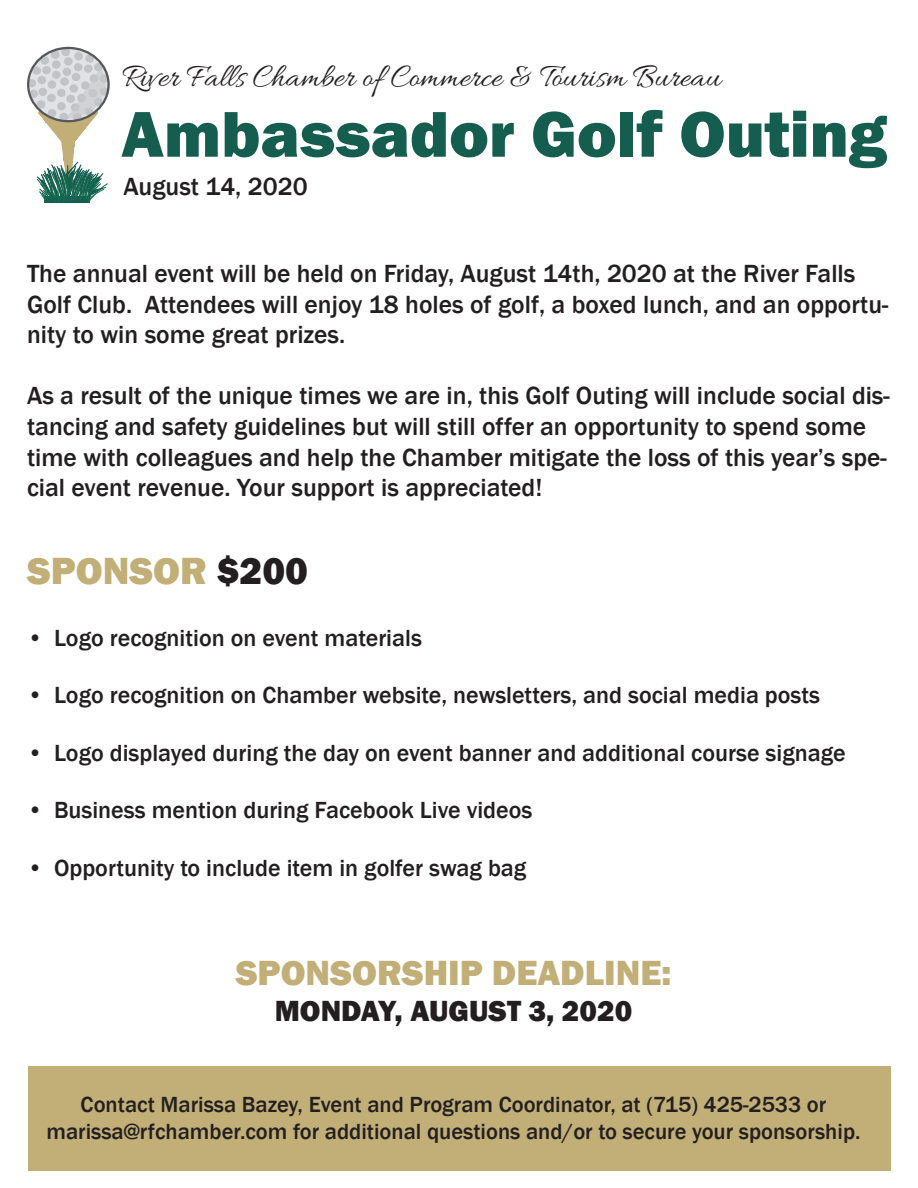
<style>
.page{position:relative;width:918px;height:1188px;background:#fff}
.page>*{position:absolute;margin:0;border:0;box-sizing:border-box;transform-origin:0 0}
.t1{font:800 66.9px "Franklin Gothic";color:#155d4f}
.t2{font:800 39px "Franklin Gothic";color:#c1af77}
.t3{font:800 36px "Franklin Gothic";color:#c1af77}
.t4{font:33.45px "Allura";color:#231f20}
.t5{font:800 30px "Franklin Gothic";color:#231f20}
.t6{font:500 25.5px/30.6px "Franklin Gothic";color:#231f20}
.t7{font:500 24px "Franklin Gothic";color:#231f20}
.t8{font:500 22.5px "Franklin Gothic";color:#231f20}
.s1{color:#231f20}
</style>
<div class="page">
<div style="left:28px;top:1066px;width:863px;height:105px;background:#c1af77"></div>
<svg style="left:28px;top:48px;width:81px;height:73px"></svg>
<div style="left:40px;top:56px;width:9px;height:8px;background:#c2c3c6;border-radius:50%"></div>
<div style="left:51px;top:51px;width:9px;height:8px;background:#c2c3c6;border-radius:50%"></div>
<svg style="left:32px;top:66px;width:9px;height:9px"></svg>
<div style="left:42px;top:66px;width:9px;height:8px;background:#c2c3c6;border-radius:50%"></div>
<div style="left:52px;top:60px;width:9px;height:9px;background:#c2c3c6;border-radius:50%"></div>
<div style="left:61px;top:48px;width:9px;height:8px;background:#c2c3c6;border-radius:50%"></div>
<div style="left:64px;top:57px;width:9px;height:9px;background:#c2c3c6;border-radius:50%"></div>
<div style="left:74px;top:63px;width:8px;height:8px;background:#c2c3c6;border-radius:50%"></div>
<div style="left:74px;top:52px;width:9px;height:8px;background:#c2c3c6;border-radius:50%"></div>
<div style="left:27px;top:79px;width:9px;height:8px;background:#c2c3c6;border-radius:50%"></div>
<svg style="left:29px;top:90px;width:9px;height:8px"></svg>
<div style="left:94px;top:63px;width:9px;height:8px;background:#c2c3c6;border-radius:50%"></div>
<svg style="left:85px;top:54px;width:9px;height:9px"></svg>
<div style="left:84px;top:64px;width:9px;height:9px;background:#c2c3c6;border-radius:50%"></div>
<div style="left:27px;top:47px;width:83px;height:75px;border:2px solid #57585a;border-radius:50%"></div>
<svg style="left:36px;top:68px;width:73px;height:136px"></svg>
<p class="t4" style="left:122px;top:58px;width:601px">River Falls Chamber of Commerce &amp; Tourism Bureau</p>
<p class="t1" style="left:121px;top:91px;width:767px">Ambassador Golf Outing</p>
<p class="t6" style="left:123px;top:172px;width:186px">August 14, 2020</p>
<p class="t6" style="left:27px;top:259px;width:863px">The annual event will be held on Friday, August 14th, 2020 at the River Falls<br>Golf Club. Attendees will enjoy 18 holes of golf, a boxed lunch, and an opportu&shy;nity to win some great prizes.</p>
<p class="t6" style="left:27px;top:381px;width:864px">As a result of the unique times we are in, this Golf Outing will include social dis&shy;tancing and safety guidelines but will still offer an opportunity to spend some time with colleagues and help the Chamber mitigate the loss of this year’s spe&shy;cial event revenue. Your support is appreciated!</p>
<p class="t2" style="left:27px;top:546px;width:283px">SPONSOR <span class="s1">$200</span></p>
<p class="t7" style="left:27px;top:623px;width:396px">• Logo recognition on event materials</p>
<p class="t7" style="left:27px;top:680px;width:795px">• Logo recognition on Chamber website, newsletters, and social media posts</p>
<p class="t7" style="left:27px;top:738px;width:820px">• Logo displayed during the day on event banner and additional course signage</p>
<p class="t7" style="left:27px;top:796px;width:507px">• Business mention during Facebook Live videos</p>
<p class="t7" style="left:27px;top:853px;width:501px">• Opportunity to include item in golfer swag bag</p>
<p class="t3" style="left:236px;top:950px;width:437px">SPONSORSHIP DEADLINE:</p>
<p class="t5" style="left:275px;top:991px;width:359px">MONDAY, AUGUST 3, 2020</p>
<p class="t8" style="left:81px;top:1091px;width:747px">Contact Marissa Bazey, Event and Program Coordinator, at (715) 425-2533 or</p>
<p class="t8" style="left:46px;top:1118px;width:816px">marissa@rfchamber.com for additional questions and/or to secure your sponsorship.</p>
</div>
